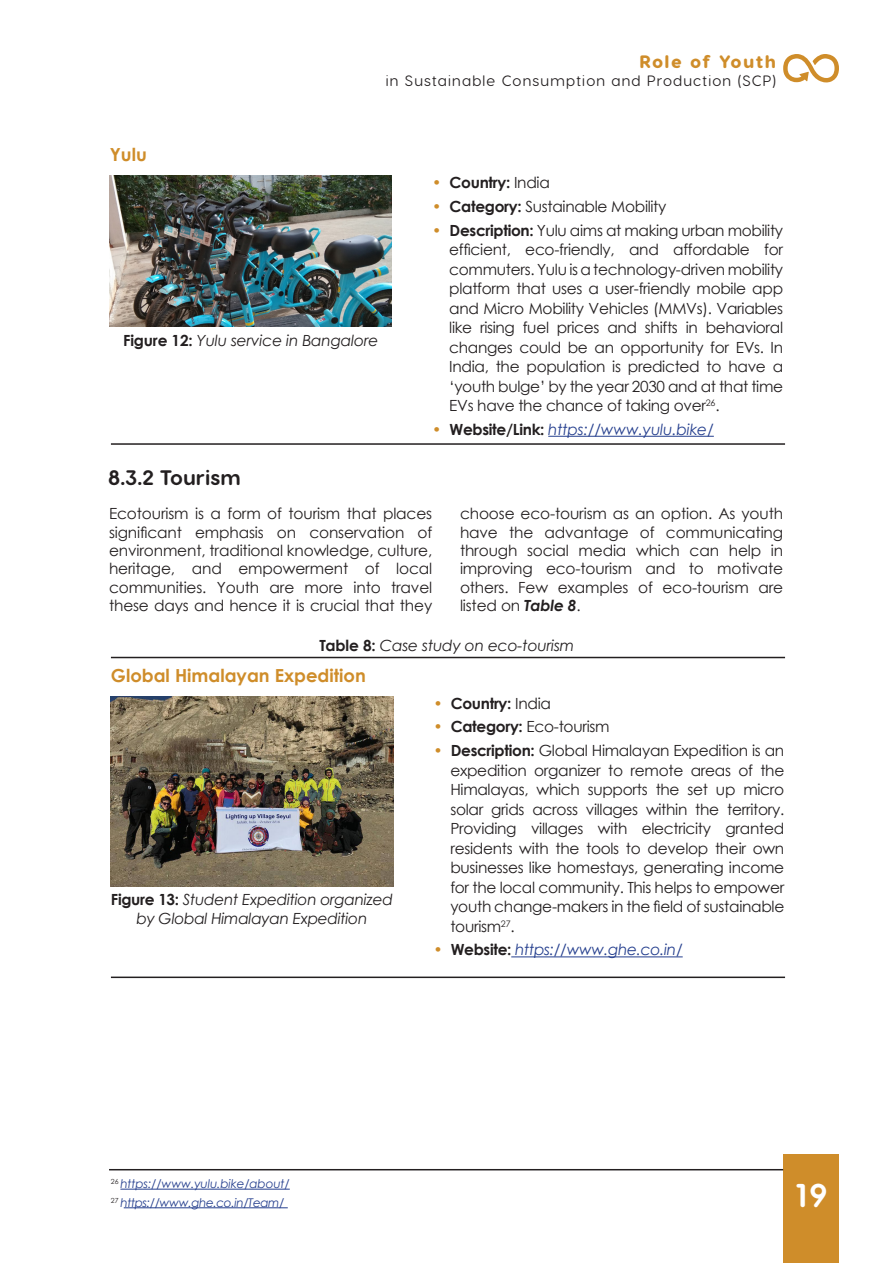
<style>
.page{position:relative;width:893px;height:1263px;background:#fff}
.page>*{position:absolute;margin:0;border:0;box-sizing:border-box;transform-origin:0 0}
.t1{font:700 33px "Visby Round CF";color:#fff}
.Paragraph_Style_1{font:700 21px "Visby Round CF";color:#231f20}
.Paragraph_Style_1-2{font:700 18px "Century Gothic";color:#cf8d2a}
.t2{font:800 18px "Visby Round CF";letter-spacing:.08em;color:#cf8d2a}
.t3{font:15.3px/19.5px "Century Gothic";letter-spacing:-.02em;color:#231f20;text-align:justify}
.t4{font:italic 15.3px/18.5px "Century Gothic";letter-spacing:-.02em;color:#231f20;text-align:center}
.t5{font:italic 15.3px "Century Gothic";letter-spacing:-.01em;color:#253f8e}
.t6{font:700 15.3px "Century Gothic";letter-spacing:-.02em;color:#231f20}
.t7{font:15px "Visby Round CF";letter-spacing:.08em;color:#231f20}
.Paragraph_Style_1-3{font:italic 12px "Century Gothic";letter-spacing:-.01em;color:#253f8e}
.Paragraph_Style_1-4{font:italic 12px "Century Gothic";letter-spacing:-.03em;color:#253f8e}
.s1{font-weight:700;font-style:normal}
.s2{font-weight:400;color:#cf8d2a}
.s3{font-weight:400}
.s4{color:#cf8d2a}
.s5{font-weight:700}
.s6{font-style:normal;color:#cf8d2a}
.s7{font-weight:700;font-style:normal;color:#231f20}
.s8{font-weight:700;font-style:italic}
</style>
<div class="page">
<div style="left:784px;top:1154px;width:55px;height:109px;background:#cf8d2a"></div>
<svg style="left:783px;top:54px;width:56px;height:28px"></svg>
<hr style="left:111px;top:657px;width:674px;height:1px;background:#231f20">
<hr style="left:111px;top:443px;width:674px;height:2px;background:#231f20">
<hr style="left:111px;top:976px;width:674px;height:2px;background:#231f20">
<img style="left:110px;top:176px;width:282px;height:150px">
<hr style="left:548px;top:436px;width:166px;height:1px;background:#253f8e">
<img style="left:111px;top:696px;width:282px;height:191px">
<hr style="left:511px;top:956px;width:172px;height:1px;background:#253f8e">
<hr style="left:120px;top:1189px;width:170px;height:1px;background:#253f8e">
<hr style="left:124px;top:1207px;width:164px;height:1px;background:#253f8e">
<hr style="left:109px;top:1169px;width:674px;height:1px;background:#231f20">
<p class="t2" style="left:639px;top:50px;width:138px">Role of Youth</p>
<p class="t7" style="left:386px;top:72px;width:392px">in Sustainable Consumption and Production (SCP)</p>
<p class="Paragraph_Style_1-2" style="left:110px;top:141px;width:39px">Yulu</p>
<p class="t4" style="left:123px;top:331px;width:257px"><span class="s1">Figure 12:</span> Yulu service in Bangalore</p>
<p class="Paragraph_Style_1" style="left:108px;top:464px;width:134px">8.3.2 Tourism</p>
<p class="t6" style="left:432px;top:171px;width:119px"><span class="s2">•</span> Country: <span class="s3">India</span></p>
<p class="t3" style="left:432px;top:196px;width:236px"><span class="s4">•</span> <span class="s5">Category:</span> Sustainable Mobility</p>
<p class="t3" style="left:449px;top:220px;width:335px;text-indent:-17px"><span class="s4">•</span> <span class="s5">Description:</span> Yulu aims at making urban mobility efficient, eco-friendly, and affordable for commuters. Yulu is a technology-driven mobility platform that uses a user-friendly mobile app and Micro Mobility Vehicles (MMVs). Variables like rising fuel prices and shifts in behavioral changes could be an opportunity for EVs. In India, the population is predicted to have a ‘youth bulge’ by the year 2030 and at that time EVs have the chance of taking over<sup>26</sup>.</p>
<p class="t5" style="left:432px;top:419px;width:283px"><span class="s6">•</span> <span class="s7">Website/Link:</span> https://www.yulu.bike/</p>
<p class="t3" style="left:109px;top:504px;width:325px;line-height:18.5px">Ecotourism is a form of tourism that places significant emphasis on conservation of environment, traditional knowledge, culture, heritage, and empowerment of local communities. Youth are more into travel these days and hence it is crucial that they</p>
<p class="t3" style="left:460px;top:504px;width:325px;line-height:18.5px">choose eco-tourism as an option. As youth have the advantage of communicating through social media which can help in improving eco-tourism and to motivate others. Few examples of eco-tourism are listed on <span class="s8">Table 8</span>.</p>
<p class="t4" style="left:319px;top:636px;width:257px"><span class="s1">Table 8:</span> Case study on eco-tourism</p>
<p class="Paragraph_Style_1-2" style="left:111px;top:662px;width:256px">Global Himalayan Expedition</p>
<p class="t4" style="left:111px;top:890px;width:283px"><span class="s1">Figure 13:</span> Student Expedition organized by Global Himalayan Expedition</p>
<p class="t6" style="left:433px;top:691px;width:119px"><span class="s2">•</span> Country: <span class="s3">India</span></p>
<p class="t3" style="left:433px;top:717px;width:178px"><span class="s4">•</span> <span class="s5">Category:</span> Eco-tourism</p>
<p class="t3" style="left:450px;top:741px;width:335px;text-indent:-17px"><span class="s4">•</span> <span class="s5">Description:</span> Global Himalayan Expedition is an expedition organizer to remote areas of the Himalayas, which supports the set up micro solar grids across villages within the territory.<br>Providing villages with electricity granted residents with the tools to develop their own businesses like homestays, generating income for the local community. This helps to empower youth change-makers in the field of sustainable tourism<sup>27</sup>.</p>
<p class="t5" style="left:433px;top:939px;width:251px"><span class="s6">•</span> <span class="s7">Website:</span> https://www.ghe.co.in/</p>
<p class="Paragraph_Style_1-3" style="left:111px;top:1175px;width:180px"><sup>26</sup> https://www.yulu.bike/about/</p>
<p class="Paragraph_Style_1-4" style="left:111px;top:1194px;width:175px"><sup>27</sup> https://www.ghe.co.in/Team/</p>
<h1 class="t1" style="left:795px;top:1175px;width:34px">19</h1>
</div>
